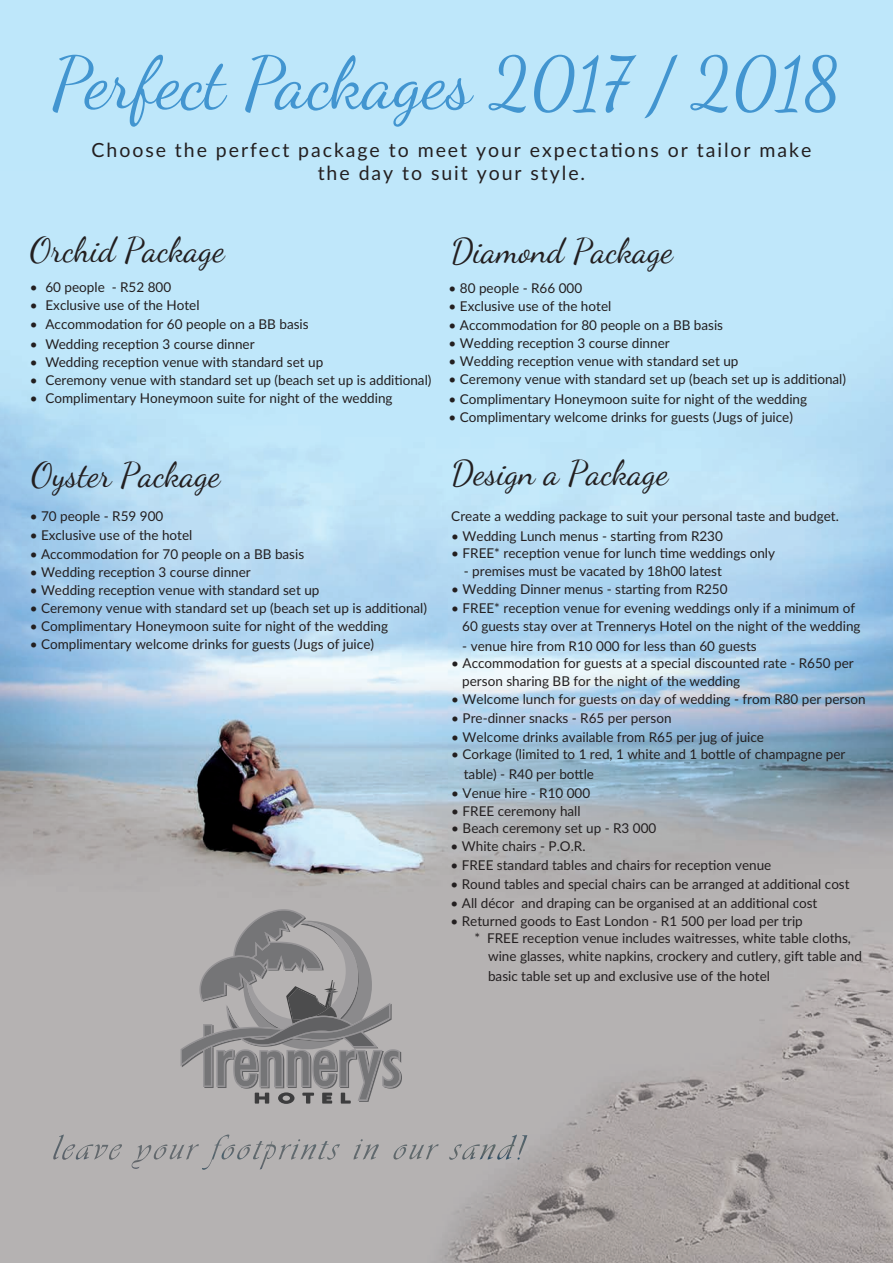
<style>
.page{position:relative;width:893px;height:1263px;background:#fff}
.page>*{position:absolute;margin:0;border:0;box-sizing:border-box;transform-origin:0 0}
.t1{font:72px "Dancing Script";color:#4295d0}
.t2{font:34.5px "Dancing Script";color:#231f20}
.t3{font:19.5px/23.4px "Lato";letter-spacing:.1em;color:#231f20;text-align:center}
.t4{font:13.5px/18px "Lato";color:#231f20}
</style>
<div class="page">
<img style="left:0;top:0;width:893px;height:1263px">
<div style="left:0;top:0;width:892px;height:171px;background:#bee7fa"></div>
<img style="left:318px;top:1052px;width:20px;height:37px">
<img style="left:312px;top:1049px;width:24px;height:38px">
<img style="left:243px;top:921px;width:129px;height:128px">
<img style="left:384px;top:1051px;width:18px;height:38px">
<img style="left:340px;top:1087px;width:44px;height:15px">
<img style="left:288px;top:1051px;width:23px;height:37px">
<img style="left:261px;top:1066px;width:23px;height:22px">
<img style="left:218px;top:1087px;width:17px;height:1px">
<img style="left:204px;top:1025px;width:10px;height:63px">
<img style="left:378px;top:1004px;width:14px;height:38px">
<img style="left:247px;top:921px;width:111px;height:83px">
<img style="left:268px;top:947px;width:56px;height:26px">
<img style="left:304px;top:913px;width:2px;height:28px">
<img style="left:203px;top:972px;width:65px;height:30px">
<img style="left:266px;top:941px;width:56px;height:31px">
<img style="left:266px;top:943px;width:54px;height:26px">
<img style="left:233px;top:909px;width:71px;height:49px">
<img style="left:235px;top:910px;width:68px;height:47px">
<img style="left:286px;top:980px;width:51px;height:24px">
<img style="left:288px;top:988px;width:46px;height:16px">
<img style="left:382px;top:1049px;width:19px;height:38px">
<img style="left:339px;top:1049px;width:43px;height:52px">
<img style="left:286px;top:1049px;width:24px;height:38px">
<img style="left:259px;top:1066px;width:24px;height:21px">
<img style="left:216px;top:1066px;width:2px;height:21px">
<img style="left:203px;top:1024px;width:9px;height:63px">
<img style="left:204px;top:1025px;width:7px;height:61px">
<img style="left:218px;top:1066px;width:21px;height:21px">
<img style="left:261px;top:1066px;width:21px;height:20px">
<img style="left:288px;top:1051px;width:21px;height:35px">
<img style="left:313px;top:1050px;width:22px;height:36px">
<img style="left:340px;top:1050px;width:15px;height:36px">
<img style="left:357px;top:1051px;width:24px;height:48px">
<img style="left:384px;top:1050px;width:15px;height:36px">
<img style="left:194px;top:955px;width:72px;height:46px">
<img style="left:194px;top:957px;width:70px;height:42px">
<svg style="left:322px;top:1092px;width:10px;height:11px"></svg>
<svg style="left:341px;top:1092px;width:10px;height:11px"></svg>
<svg style="left:302px;top:1092px;width:12px;height:11px"></svg>
<img style="left:255px;top:1092px;width:14px;height:11px">
<img style="left:292px;top:1003px;width:98px;height:38px">
<img style="left:226px;top:1004px;width:151px;height:43px">
<img style="left:181px;top:1027px;width:105px;height:39px">
<img style="left:344px;top:1039px;width:30px;height:7px">
<img style="left:242px;top:1017px;width:109px;height:27px">
<img style="left:228px;top:1013px;width:10px;height:15px">
<img style="left:295px;top:1005px;width:94px;height:34px">
<img style="left:182px;top:1028px;width:99px;height:36px">
<img style="left:239px;top:1052px;width:20px;height:37px">
<img style="left:278px;top:1092px;width:17px;height:12px">
<img style="left:53px;top:1134px;width:474px;height:36px">
<img style="left:319px;top:208px;width:3px;height:25px">
<div style="left:385px;top:188px;width:50px;height:45px;background:#bfe7fa"></div>
<div style="left:431px;top:207px;width:90px;height:36px;background:#bfe7fa"></div>
<img style="left:431px;top:207px;width:4px;height:26px">
<div style="left:528px;top:193px;width:113px;height:40px;background:#bfe7fa"></div>
<h1 class="t1" style="left:51px;top:40px;width:792px">Perfect Packages 2017 / 2018</h1>
<h3 class="t3" style="left:92px;top:137px;width:721px">Choose the perfect package to meet your expectations or tailor make the day to suit your style.</h3>
<h2 class="t2" style="left:30px;top:229px;width:196px">Orchid Package</h2>
<p class="t4" style="left:30px;top:277px;width:143px">• 60 people - R52 800</p>
<p class="t4" style="left:30px;top:296px;width:171px">• Exclusive use of the Hotel</p>
<p class="t4" style="left:30px;top:315px;width:280px">• Accommodation for 60 people on a BB basis</p>
<p class="t4" style="left:30px;top:334px;width:226px">• Wedding reception 3 course dinner</p>
<p class="t4" style="left:30px;top:352px;width:295px">• Wedding reception venue with standard set up</p>
<p class="t4" style="left:30px;top:370px;width:403px">• Ceremony venue with standard set up (beach set up is additional)</p>
<p class="t4" style="left:30px;top:388px;width:364px">• Complimentary Honeymoon suite for night of the wedding</p>
<h2 class="t2" style="left:451px;top:230px;width:224px">Diamond Package</h2>
<p class="t4" style="left:449px;top:278px;width:135px">• 80 people - R66 000</p>
<p class="t4" style="left:449px;top:297px;width:164px">• Exclusive use of the hotel</p>
<p class="t4" style="left:449px;top:316px;width:276px">• Accommodation for 80 people on a BB basis</p>
<p class="t4" style="left:449px;top:334px;width:223px">• Wedding reception 3 course dinner</p>
<p class="t4" style="left:449px;top:352px;width:291px">• Wedding reception venue with standard set up</p>
<p class="t4" style="left:449px;top:370px;width:399px">• Ceremony venue with standard set up (beach set up is additional)</p>
<p class="t4" style="left:449px;top:389px;width:360px">• Complimentary Honeymoon suite for night of the wedding</p>
<p class="t4" style="left:449px;top:407px;width:346px">• Complimentary welcome drinks for guests (Jugs of juice)</p>
<h2 class="t2" style="left:31px;top:454px;width:191px">Oyster Package</h2>
<h2 class="t2" style="left:451px;top:453px;width:218px">Design a Package</h2>
<p class="t4" style="left:30px;top:507px;width:135px">• 70 people - R59 900</p>
<p class="t4" style="left:30px;top:525px;width:164px">• Exclusive use of the hotel</p>
<p class="t4" style="left:30px;top:544px;width:276px">• Accommodation for 70 people on a BB basis</p>
<p class="t4" style="left:30px;top:562px;width:223px">• Wedding reception 3 course dinner</p>
<p class="t4" style="left:30px;top:580px;width:291px">• Wedding reception venue with standard set up</p>
<p class="t4" style="left:30px;top:598px;width:399px">• Ceremony venue with standard set up (beach set up is additional)</p>
<p class="t4" style="left:30px;top:616px;width:360px">• Complimentary Honeymoon suite for night of the wedding</p>
<p class="t4" style="left:30px;top:634px;width:346px">• Complimentary welcome drinks for guests (Jugs of juice)</p>
<p class="t4" style="left:451px;top:506px;width:389px">Create a wedding package to suit your personal taste and budget.</p>
<p class="t4" style="left:451px;top:526px;width:273px">• Wedding Lunch menus - starting from R230</p>
<p class="t4" style="left:451px;top:544px;width:325px">• FREE* reception venue for lunch time weddings only</p>
<p class="t4" style="left:464px;top:562px;width:260px">- premises must be vacated by 18h00 latest</p>
<p class="t4" style="left:451px;top:579px;width:278px">• Wedding Dinner menus - starting from R250</p>
<p class="t4" style="left:462px;top:598px;width:400px;text-indent:-11px">• FREE* reception venue for evening weddings only if a minimum of<br>60 guests stay over at Trennerys Hotel on the night of the wedding</p>
<p class="t4" style="left:462px;top:636px;width:296px">- venue hire from R10 000 for less than 60 guests</p>
<p class="t4" style="left:462px;top:654px;width:393px;text-indent:-11px">• Accommodation for guests at a special discounted rate - R650 per person sharing BB for the night of the wedding</p>
<p class="t4" style="left:451px;top:689px;width:416px">• Welcome lunch for guests on day of wedding - from R80 per person</p>
<p class="t4" style="left:451px;top:708px;width:222px">• Pre-dinner snacks - R65 per person</p>
<p class="t4" style="left:451px;top:727px;width:314px">• Welcome drinks available from R65 per jug of juice</p>
<p class="t4" style="left:464px;top:744px;width:383px;line-height:19.5px;text-indent:-12px">• Corkage (limited to 1 red, 1 white and 1 bottle of champagne per table) - R40 per bottle</p>
<p class="t4" style="left:451px;top:783px;width:140px">• Venue hire - R10 000</p>
<p class="t4" style="left:451px;top:801px;width:131px">• FREE ceremony hall</p>
<p class="t4" style="left:451px;top:818px;width:207px">• Beach ceremony set up - R3 000</p>
<p class="t4" style="left:451px;top:836px;width:136px">• White chairs - P.O.R.</p>
<p class="t4" style="left:451px;top:855px;width:322px">• FREE standard tables and chairs for reception venue</p>
<p class="t4" style="left:451px;top:874px;width:401px">• Round tables and special chairs can be arranged at additional cost</p>
<p class="t4" style="left:451px;top:893px;width:368px">• All décor and draping can be organised at an additional cost</p>
<p class="t4" style="left:451px;top:911px;width:354px">• Returned goods to East London - R1 500 per load per trip</p>
<p class="t4" style="left:475px;top:928px;width:378px">* FREE reception venue includes waitresses, white table cloths,</p>
<p class="t4" style="left:488px;top:947px;width:375px">wine glasses, white napkins, crockery and cutlery, gift table and</p>
<p class="t4" style="left:488px;top:966px;width:283px">basic table set up and exclusive use of the hotel</p>
</div>
